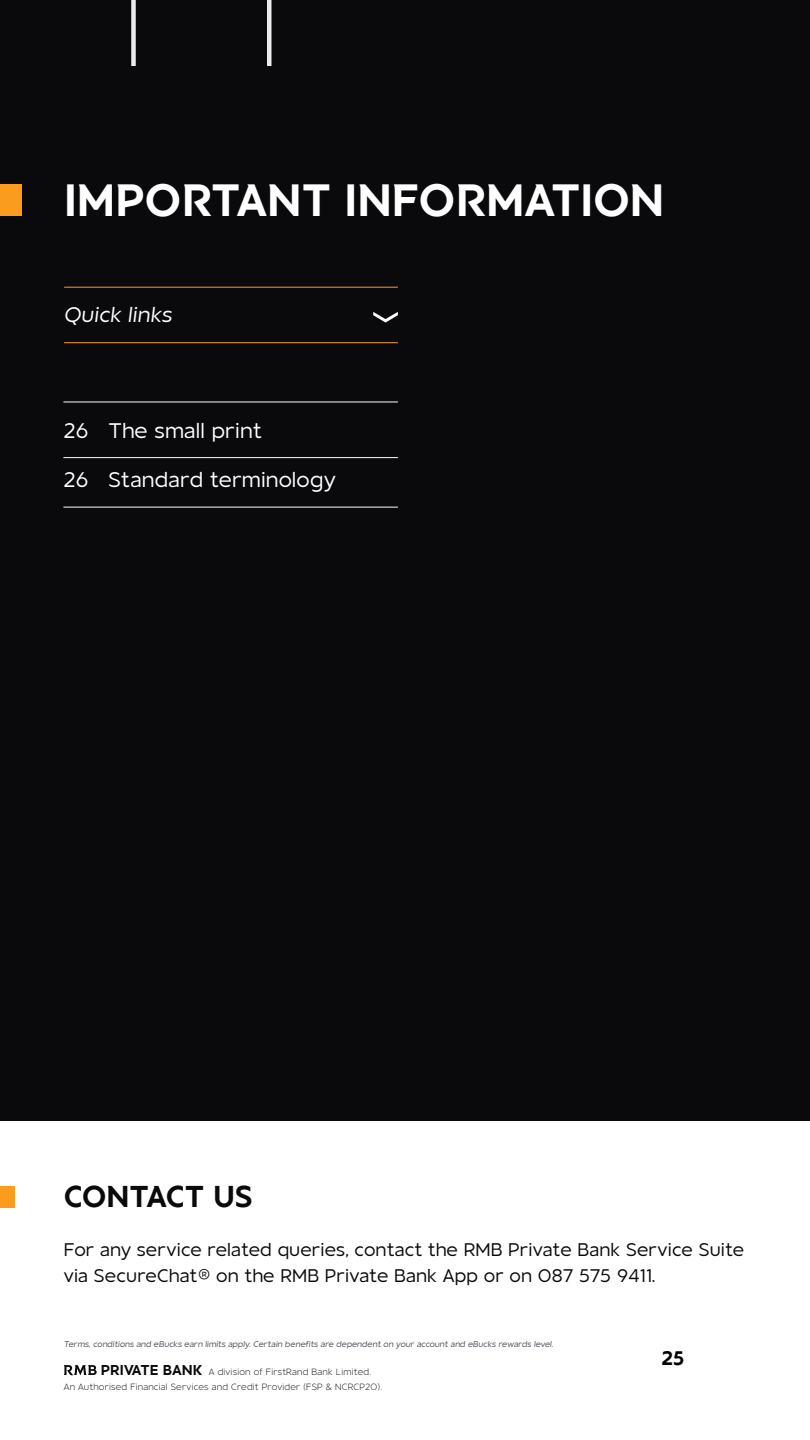
<style>
.page{position:relative;width:810px;height:1440px;background:#fff}
.page>*{position:absolute;margin:0;border:0;box-sizing:border-box;transform-origin:0 0}
.t1{font:45px "RMB Sans Display";color:#fff}
.t2{font:30px "RMB Sans Display";letter-spacing:-.015em;color:#0a0a0d}
.t3{font:21px "RMB Sans";letter-spacing:.01em;color:#fff}
.t4{font:italic 21px "RMB Sans";letter-spacing:.01em;color:#fff}
.t5{font:19.5px "RMB Sans Display";color:#000}
.t6{font:18.15px/25.7px "RMB Sans";letter-spacing:.01em;color:#0a0a0d}
.t7{font:300 9px/14.4px "RMB Sans";letter-spacing:.025em;color:#0a0a0d}
.t8{font:italic 8.25px "RMB Sans";color:#4a4f55}
.s1{font-weight:800;font-size:14.25px}
</style>
<div class="page">
<div style="left:0;top:0;width:810px;height:1120px;background:#0a0a0d"></div>
<hr style="left:64px;top:287px;width:334px;height:1px;background:#fa9d1e">
<hr style="left:64px;top:342px;width:334px;height:1px;background:#fa9d1e">
<svg style="left:373px;top:312px;width:25px;height:10px"></svg>
<div style="left:0;top:184px;width:21px;height:32px;background:#fa9d1e"></div>
<div style="left:0;top:1186px;width:14px;height:22px;background:#fa9d1e"></div>
<hr style="left:63px;top:402px;width:335px;height:1px;background:#fff">
<hr style="left:63px;top:457px;width:335px;height:1px;background:#fff">
<hr style="left:63px;top:507px;width:335px;height:1px;background:#fff">
<div style="left:267px;top:0;width:5px;height:66px;background:#ececec"></div>
<div style="left:131px;top:0;width:5px;height:66px;background:#ececec"></div>
<svg style="left:64px;top:1365px;width:33px;height:10px"></svg>
<h1 class="t1" style="left:64px;top:174px;width:602px">IMPORTANT INFORMATION</h1>
<p class="t4" style="left:64px;top:303px;width:110px">Quick links</p>
<p class="t3" style="left:63px;top:418px;width:200px">26 The small print</p>
<p class="t3" style="left:63px;top:468px;width:274px">26 Standard terminology</p>
<h2 class="t2" style="left:64px;top:1179px;width:191px">CONTACT US</h2>
<p class="t6" style="left:64px;top:1237px;width:682px">For any service related queries, contact the RMB Private Bank Service Suite via SecureChat® on the RMB Private Bank App or on 087 575 9411.</p>
<p class="t8" style="left:64px;top:1340px;width:491px">Terms, conditions and eBucks earn limits apply. Certain benefits are dependent on your account and eBucks rewards level.</p>
<p class="t7" style="left:64px;top:1365px;width:320px;text-indent:37px"><span class="s1">PRIVATE BANK</span> A division of FirstRand Bank Limited.<br>An Authorised Financial Services and Credit Provider (FSP &amp; NCRCP20).</p>
<p class="t5" style="left:661px;top:1346px;width:24px">25</p>
</div>
